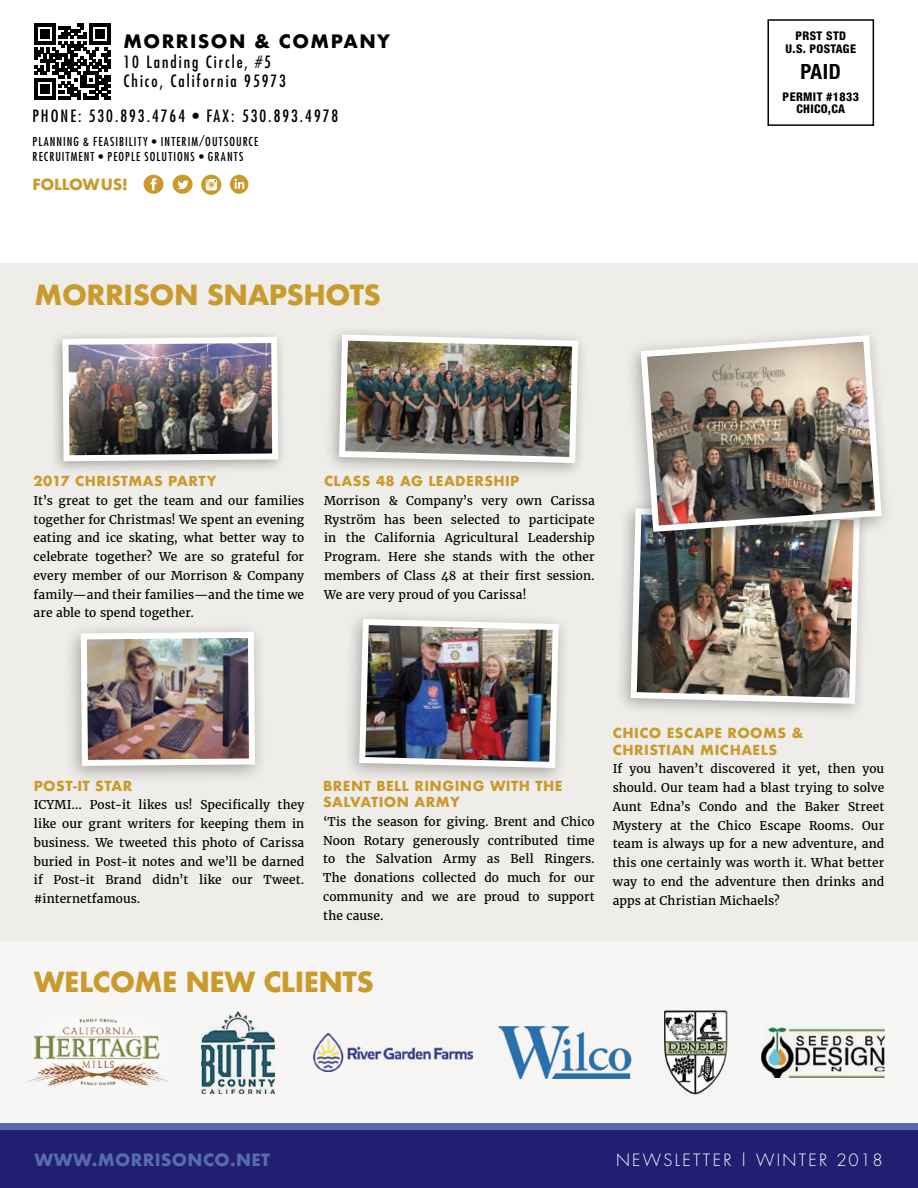
<style>
.page{position:relative;width:918px;height:1188px;background:#fff}
.page>*{position:absolute;margin:0;border:0;box-sizing:border-box;transform-origin:0 0}
.t1{font:700 27px "Futura";letter-spacing:-.02em;color:#ca9a2c}
.t2{font:700 condensed 21px "Helvetica Neue";color:#000}
.t3{font:700 18px "Futura";letter-spacing:.08em;color:#000}
.t4{font:condensed 16.5px/19.5px "Futura";letter-spacing:.12em;color:#000}
.t5{font:300 16.5px "Futura";letter-spacing:.14em;color:#fff}
.t6{font:700 16.5px "Futura";letter-spacing:.02em;color:#586cac}
.t7{font:700 15px "Futura";letter-spacing:-.02em;color:#ca9a2c}
.t8{font:700 13.5px/16.5px "Futura";letter-spacing:.03em;color:#ca9a2c}
.t9{font:12px/18.8px "Merriweather";letter-spacing:.01em;color:#000;text-align:justify}
.t10{font:condensed 12px/15px "Futura";letter-spacing:.09em;color:#000}
.t11{font:800 condensed 12px/12.8px "Helvetica Neue";letter-spacing:.03em;color:#000;text-align:center}
</style>
<div class="page">
<div style="left:0;top:942px;width:918px;height:196px;background:#f7f6f4"></div>
<div style="left:0;top:264px;width:918px;height:678px;background:#eeede9"></div>
<svg style="left:34px;top:23px;width:77px;height:76px"></svg>
<svg style="left:144px;top:175px;width:20px;height:19px"></svg>
<svg style="left:173px;top:175px;width:20px;height:19px"></svg>
<svg style="left:201px;top:175px;width:20px;height:20px"></svg>
<svg style="left:230px;top:175px;width:18px;height:19px"></svg>
<div style="left:0;top:1128px;width:918px;height:60px;background:#221f72"></div>
<div style="left:0;top:1123px;width:918px;height:6px;background:#586cac"></div>
<img style="left:27px;top:1018px;width:142px;height:68px">
<img style="left:664px;top:1011px;width:63px;height:83px">
<img style="left:201px;top:1011px;width:74px;height:83px">
<img style="left:313px;top:1033px;width:159px;height:39px">
<img style="left:761px;top:1027px;width:123px;height:51px">
<img style="left:499px;top:1026px;width:132px;height:53px">
<div style="left:49px;top:328px;width:238px;height:147px;background:#000;opacity:.31"></div>
<img style="left:59px;top:334px;width:222px;height:130px">
<div style="left:342px;top:608px;width:229px;height:178px;background:#000;opacity:.31"></div>
<img style="left:356px;top:616px;width:206px;height:155px">
<div style="left:63px;top:620px;width:204px;height:165px;background:#000;opacity:.31"></div>
<img style="left:78px;top:629px;width:180px;height:140px">
<div style="left:324px;top:325px;width:265px;height:154px;background:#000;opacity:.31"></div>
<img style="left:336px;top:331px;width:245px;height:135px">
<div style="left:615px;top:498px;width:255px;height:223px;background:#000;opacity:.31"></div>
<img style="left:628px;top:550px;width:235px;height:157px">
<div style="left:624px;top:325px;width:269px;height:225px;background:#000;opacity:.31"></div>
<img style="left:637px;top:332px;width:248px;height:203px">
<div style="left:767px;top:19px;width:107px;height:107px;border:2px solid #000"></div>
<h3 class="t3" style="left:124px;top:28px;width:268px">MORRISON &amp; COMPANY</h3>
<h3 class="t4" style="left:124px;top:51px;width:164px">10 Landing Circle, #5<br>Chico, California 95973</h3>
<h3 class="t4" style="left:33px;top:106px;width:307px">PHONE: 530.893.4764 • FAX: 530.893.4978</h3>
<p class="t10" style="left:33px;top:134px;width:227px">PLANNING &amp; FEASIBILITY • INTERIM/OUTSOURCE<br>RECRUITMENT • PEOPLE SOLUTIONS • GRANTS</p>
<p class="t7" style="left:33px;top:174px;width:97px">FOLLOW US!</p>
<h1 class="t1" style="left:35px;top:275px;width:348px">MORRISON SNAPSHOTS</h1>
<p class="t11" style="left:786px;top:30px;width:72px">PRST STD<br>U.S. POSTAGE</p>
<h2 class="t2" style="left:801px;top:59px;width:42px">PAID</h2>
<p class="t11" style="left:783px;top:90px;width:78px">PERMIT #1833<br>CHICO,CA</p>
<p class="t8" style="left:34px;top:473px;width:185px">2017 CHRISTMAS PARTY</p>
<p class="t9" style="left:34px;top:491px;width:272px">It’s great to get the team and our families together for Christmas! We spent an evening eating and ice skating, what better way to celebrate together? We are so grateful for every member of our Morrison &amp; Company family—and their families—and the time we are able to spend together.</p>
<p class="t8" style="left:324px;top:473px;width:197px">CLASS 48 AG LEADERSHIP</p>
<p class="t9" style="left:324px;top:491px;width:272px">Morrison &amp; Company’s very own Carissa Ryström has been selected to participate in the California Agricultural Leadership Program. Here she stands with the other members of Class 48 at their first session.<br>We are very proud of you Carissa!</p>
<p class="t8" style="left:34px;top:777px;width:100px">POST-IT STAR</p>
<p class="t9" style="left:34px;top:795px;width:272px">ICYMI… Post-it likes us! Specifically they like our grant writers for keeping them in business. We tweeted this photo of Carissa buried in Post-it notes and we’ll be darned if Post-it Brand didn’t like our Tweet. #internetfamous.</p>
<p class="t8" style="left:323px;top:777px;width:241px">BRENT BELL RINGING WITH THE<br>SALVATION ARMY</p>
<p class="t9" style="left:323px;top:812px;width:273px">‘Tis the season for giving. Brent and Chico Noon Rotary generously contributed time to the Salvation Army as Bell Ringers.<br>The donations collected do much for our community and we are proud to support the cause.</p>
<p class="t8" style="left:613px;top:725px;width:192px">CHICO ESCAPE ROOMS &amp;<br>CHRISTIAN MICHAELS</p>
<p class="t9" style="left:613px;top:759px;width:273px">If you haven’t discovered it yet, then you should. Our team had a blast trying to solve Aunt Edna’s Condo and the Baker Street Mystery at the Chico Escape Rooms. Our team is always up for a new adventure, and this one certainly was worth it. What better way to end the adventure then drinks and apps at Christian Michaels?</p>
<h1 class="t1" style="left:34px;top:963px;width:342px">WELCOME NEW CLIENTS</h1>
<h3 class="t6" style="left:35px;top:1148px;width:237px">WWW.MORRISONCO.NET</h3>
<h3 class="t5" style="left:616px;top:1149px;width:268px">NEWSLETTER | WINTER 2018</h3>
</div>
